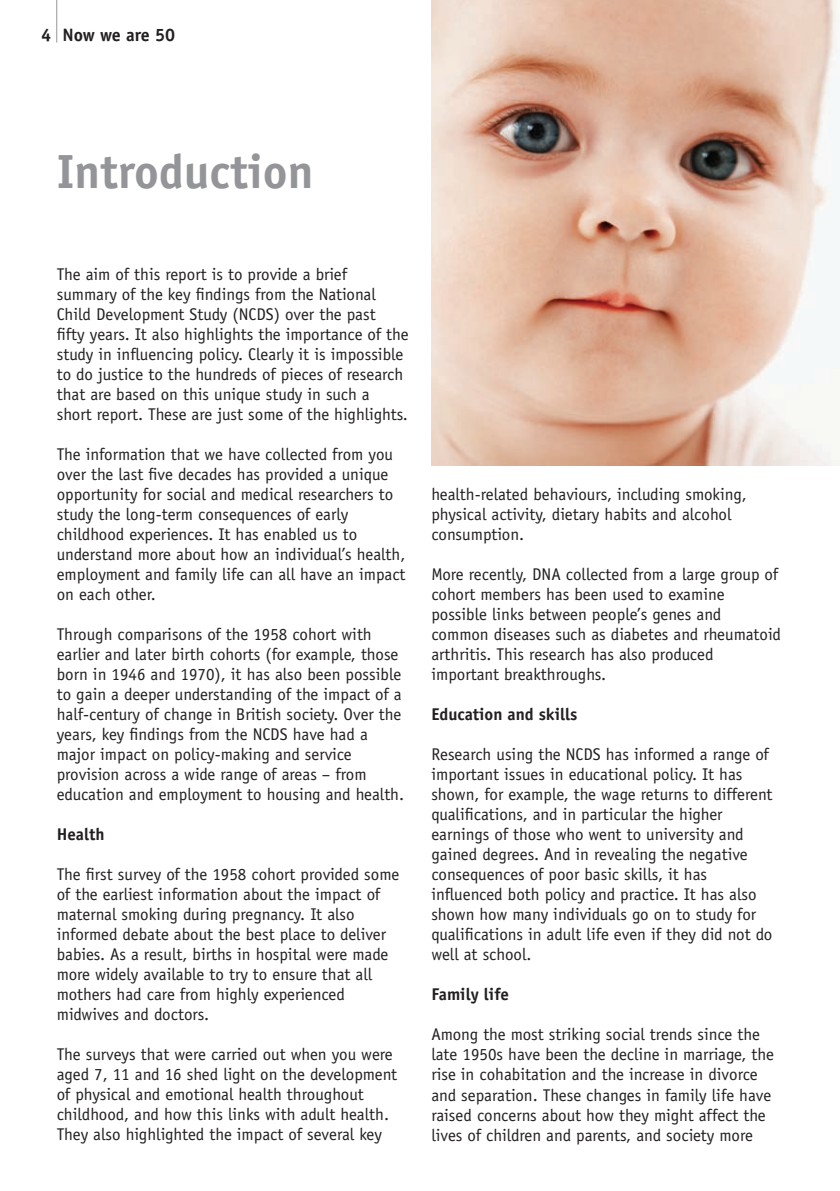
<style>
.page{position:relative;width:840px;height:1191px;background:#fff}
.page>*{position:absolute;margin:0;border:0;box-sizing:border-box;transform-origin:0 0}
.t1{font:700 48px "Officina Sans";color:#939598}
.t2{font:700 18px "Officina Sans";letter-spacing:-.01em;color:#231f20}
.t3{font:17px/20px "Officina Sans";color:#231f20}
.t4{font:700 17px "Officina Sans";color:#231f20}
</style>
<div class="page">
<img style="left:431px;top:0;width:408px;height:465px">
<hr style="left:56px;top:0;width:1px;height:43px;background:#939598">
<p class="t2" style="left:41px;top:28px;width:136px">4 Now we are 50</p>
<h1 class="t1" style="left:57px;top:153px;width:258px">Introduction</h1>
<p class="t3" style="left:57px;top:266px;width:353px">The aim of this report is to provide a brief summary of the key findings from the National Child Development Study (NCDS) over the past<br>fifty years. It also highlights the importance of the study in influencing policy. Clearly it is impossible to do justice to the hundreds of pieces of research that are based on this unique study in such a short report. These are just some of the highlights.</p>
<p class="t3" style="left:57px;top:446px;width:350px">The information that we have collected from you over the last five decades has provided a unique opportunity for social and medical researchers to study the long-term consequences of early childhood experiences. It has enabled us to understand more about how an individual’s health, employment and family life can all have an impact on each other.</p>
<p class="t3" style="left:57px;top:626px;width:349px">Through comparisons of the 1958 cohort with earlier and later birth cohorts (for example, those born in 1946 and 1970), it has also been possible to gain a deeper understanding of the impact of a half-century of change in British society. Over the years, key findings from the NCDS have had a major impact on policy-making and service provision across a wide range of areas – from education and employment to housing and health.</p>
<p class="t4" style="left:57px;top:828px;width:49px">Health</p>
<p class="t3" style="left:57px;top:866px;width:344px">The first survey of the 1958 cohort provided some of the earliest information about the impact of maternal smoking during pregnancy. It also informed debate about the best place to deliver babies. As a result, births in hospital were made more widely available to try to ensure that all mothers had care from highly experienced midwives and doctors.</p>
<p class="t3" style="left:57px;top:1046px;width:342px">The surveys that were carried out when you were aged 7, 11 and 16 shed light on the development of physical and emotional health throughout childhood, and how this links with adult health.<br>They also highlighted the impact of several key</p>
<p class="t3" style="left:431px;top:486px;width:317px">health-related behaviours, including smoking, physical activity, dietary habits and alcohol consumption.</p>
<p class="t3" style="left:431px;top:566px;width:351px">More recently, DNA collected from a large group of cohort members has been used to examine possible links between people’s genes and common diseases such as diabetes and rheumatoid arthritis. This research has also produced important breakthroughs.</p>
<p class="t4" style="left:431px;top:708px;width:147px">Education and skills</p>
<p class="t3" style="left:431px;top:746px;width:342px">Research using the NCDS has informed a range of important issues in educational policy. It has shown, for example, the wage returns to different qualifications, and in particular the higher earnings of those who went to university and gained degrees. And in revealing the negative consequences of poor basic skills, it has influenced both policy and practice. It has also shown how many individuals go on to study for qualifications in adult life even if they did not do well at school.</p>
<p class="t4" style="left:431px;top:988px;width:79px">Family life</p>
<p class="t3" style="left:431px;top:1026px;width:344px">Among the most striking social trends since the late 1950s have been the decline in marriage, the rise in cohabitation and the increase in divorce and separation. These changes in family life have raised concerns about how they might affect the lives of children and parents, and society more</p>
</div>
